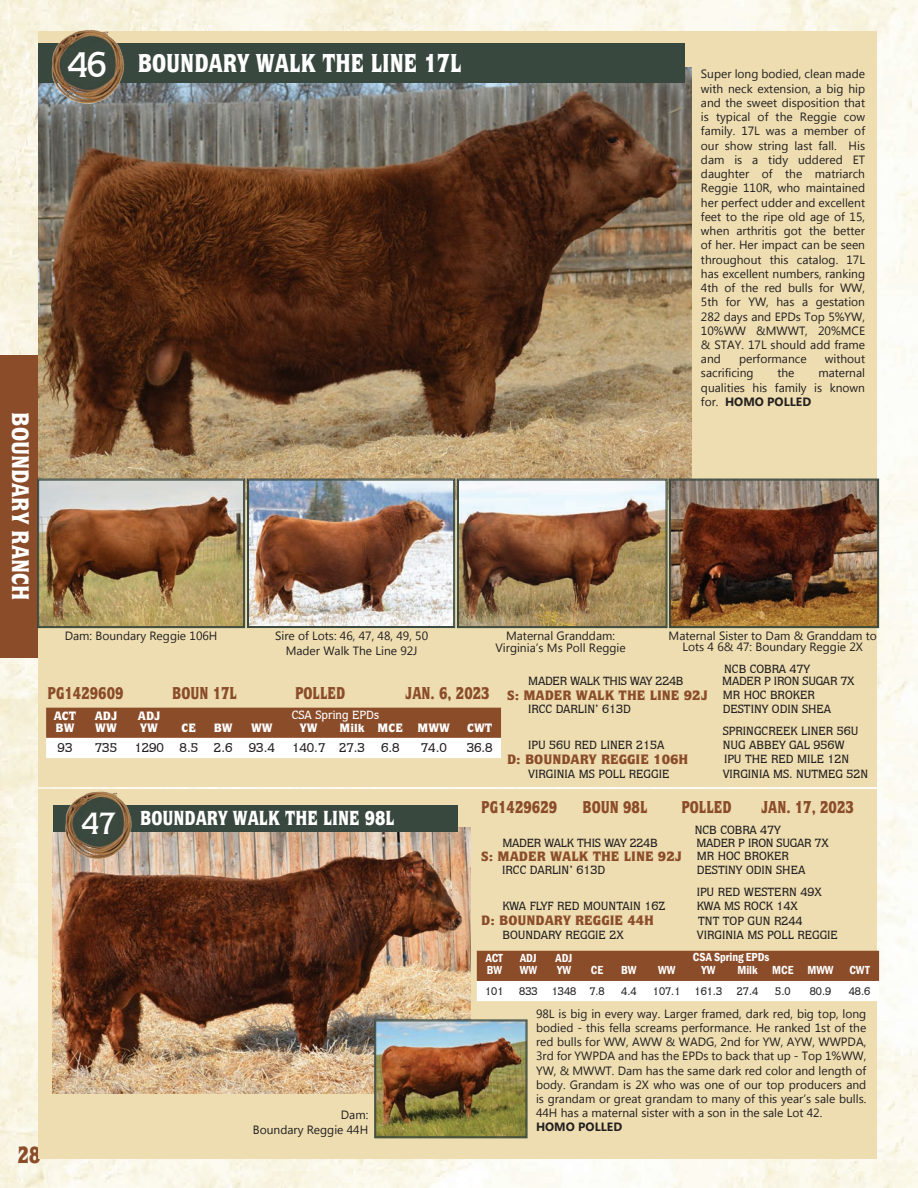
<style>
.page{position:relative;width:918px;height:1188px;background:#fff}
.page>*{position:absolute;margin:0;border:0;box-sizing:border-box;transform-origin:0 0}
.t1{font:41.55px "Newtext IT Cby BT";color:#fff;scale:.79 1}
.t2{font:900 25.65px "Quorum IT Cby BT";color:#fff;scale:.82 1}
.t3{font:900 23.7px "Quorum IT Cby BT";color:#fff;scale:.88 1}
.t4{font:900 23.55px "Quorum IT Cby BT";color:#8b4c29;scale:.76 1}
.t5{font:900 20.1px "Quorum IT Cby BT";color:#fff;scale:.82 1}
.t6{font:900 16.95px "Quorum IT Cby BT";color:#8b4c29;scale:.79 1}
.t7{font:900 13.5px "Quorum IT Cby BT";color:#8b4c29}
.t8{font:500 12.75px "Quorum IT Cby BT";color:#231f20}
.t9{font:12px/14.2px "Myanmar Text";color:#231f20;text-align:justify}
.t10{font:500 12px/21.8px "Quorum IT Cby BT";color:#231f20}
.t11{font:500 12px "Quorum IT Cby BT";letter-spacing:-.02em;color:#231f20}
.t12{font:600 condensed 12px "Franklin Gothic";color:#fff}
.t13{font:900 12px "Quorum IT Cby BT";color:#fff}
.t14{font:500 12px "Quorum IT Cby BT";color:#fff}
.t15{font:700 12px "Myanmar Text";color:#231f20}
.t16{font:500 10.95px "Quorum IT Cby BT";color:#231f20;scale:.95 1}
.s1{font-weight:700}
.s2{font-weight:500;font-size:12px;color:#231f20}
.s3{font-family:"Newtext IT Cby BT";font-weight:400;font-size:35.85px}
</style>
<div class="page">
<img style="left:0;top:0;width:918px;height:1188px">
<div style="left:0;top:355px;width:48px;height:303px;background:#8b4c29"></div>
<div style="left:39px;top:31px;width:838px;height:756px;background:#edddb0"></div>
<img style="left:39px;top:67px;width:652px;height:412px">
<div style="left:39px;top:43px;width:646px;height:39px;background:#39483e"></div>
<svg style="left:46px;top:708px;width:455px;height:50px;background:#b9947f"></svg>
<img style="left:48px;top:25px;width:81px;height:83px">
<img style="left:37px;top:479px;width:842px;height:149px">
<div style="left:670px;top:480px;width:208px;height:147px;border:1px solid #39483e"></div>
<div style="left:39px;top:790px;width:838px;height:369px;background:#edddb0"></div>
<img style="left:53px;top:828px;width:417px;height:266px">
<div style="left:53px;top:805px;width:405px;height:27px;background:#39483e"></div>
<img style="left:62px;top:787px;width:75px;height:76px">
<svg style="left:477px;top:951px;width:402px;height:50px;background:#b9937e"></svg>
<img style="left:374px;top:1019px;width:154px;height:119px">
<div style="left:375px;top:1021px;width:151px;height:116px;border:1px solid #39483e"></div>
<h1 class="t1" style="left:67px;top:41px;width:52px">46</h1>
<h2 class="t2" style="left:138px;top:48px;width:397px">BOUNDARY WALK THE LINE 17L</h2>
<h3 class="t3" style="left:35px;top:412px;width:216px;rotate:90deg">BOUNDARY RANCH</h3>
<p class="t9" style="left:701px;top:67px;width:166px">Super long bodied, clean made with neck extension, a big hip and the sweet disposition that is typical of the Reggie cow family. 17L was a member of our show string last fall. His dam is a tidy uddered ET daughter of the matriarch Reggie 110R, who maintained her perfect udder and excellent feet to the ripe old age of 15, when arthritis got the better of her. Her impact can be seen throughout this catalog. 17L has excellent numbers, ranking 4th of the red bulls for WW, 5th for YW, has a gestation 282 days and EPDs Top 5%YW, 10%WW &amp;MWWT, 20%MCE &amp; STAY. 17L should add frame and</p>
<p class="t9" style="left:739px;top:352px;width:69px">performance</p>
<p class="t9" style="left:825px;top:352px;width:42px">without</p>
<p class="t9" style="left:701px;top:366px;width:54px">sacrificing</p>
<p class="t9" style="left:777px;top:366px;width:19px">the</p>
<p class="t9" style="left:701px;top:366px;width:166px;text-indent:117px">maternal qualities his family is known for. <span class="s1">HOMO POLLED</span></p>
<p class="t9" style="left:65px;top:629px;width:154px">Dam: Boundary Reggie 106H</p>
<p class="t9" style="left:275px;top:629px;width:155px;text-align:center">Sire of Lots: 46, 47, 48, 49, 50<br>Mader Walk The Line 92J</p>
<p class="t9" style="left:495px;top:630px;width:132px;line-height:12px;text-align:center">Maternal Granddam:<br>Virginia’s Ms Poll Reggie</p>
<p class="t9" style="left:669px;top:631px;width:210px;line-height:10.5px;text-align:center">Maternal Sister to Dam &amp; Granddam to<br>Lots 4 6&amp; 47: Boundary Reggie 2X</p>
<h3 class="t6" style="left:48px;top:683px;width:98px">PG1429609</h3>
<h3 class="t6" style="left:172px;top:683px;width:84px">BOUN 17L</h3>
<h3 class="t6" style="left:295px;top:683px;width:65px">POLLED</h3>
<h3 class="t6" style="left:405px;top:683px;width:108px">JAN. 6, 2023</h3>
<p class="t13" style="left:54px;top:708px;width:24px">ACT</p>
<p class="t13" style="left:95px;top:708px;width:24px">ADJ</p>
<p class="t13" style="left:138px;top:708px;width:24px">ADJ</p>
<p class="t14" style="left:292px;top:707px;width:89px">CSA Spring EPDs</p>
<p class="t13" style="left:56px;top:720px;width:20px">BW</p>
<p class="t13" style="left:95px;top:720px;width:23px">WW</p>
<p class="t13" style="left:140px;top:720px;width:19px">YW</p>
<p class="t13" style="left:182px;top:720px;width:16px">CE</p>
<p class="t13" style="left:214px;top:720px;width:20px">BW</p>
<p class="t13" style="left:251px;top:720px;width:23px">WW</p>
<p class="t13" style="left:300px;top:720px;width:19px">YW</p>
<p class="t13" style="left:340px;top:720px;width:112px">Milk MCE MWW</p>
<p class="t13" style="left:467px;top:720px;width:27px">CWT</p>
<p class="t8" style="left:58px;top:740px;width:16px">93</p>
<p class="t8" style="left:95px;top:740px;width:24px">735</p>
<p class="t8" style="left:134px;top:740px;width:100px">1290 8.5 2.6</p>
<p class="t8" style="left:249px;top:740px;width:28px">93.4</p>
<p class="t8" style="left:292px;top:740px;width:75px">140.7 27.3</p>
<p class="t8" style="left:381px;top:740px;width:20px">6.8</p>
<p class="t8" style="left:421px;top:740px;width:28px">74.0</p>
<p class="t8" style="left:467px;top:740px;width:28px">36.8</p>
<p class="t10" style="left:724px;top:657px;width:88px">NCB COBRA 47Y</p>
<p class="t11" style="left:528px;top:674px;width:157px">MADER WALK THIS WAY 224B</p>
<p class="t11" style="left:722px;top:674px;width:134px">MADER P IRON SUGAR 7X</p>
<p class="t7" style="left:507px;top:687px;width:309px">S: MADER WALK THE LINE 92J <span class="s2">MR HOC BROKER</span></p>
<p class="t10" style="left:528px;top:698px;width:104px">IRCC DARLIN’ 613D</p>
<p class="t10" style="left:723px;top:698px;width:137px">DESTINY ODIN SHEA<br>SPRINGCREEK LINER 56U</p>
<p class="t10" style="left:528px;top:734px;width:138px">IPU 56U RED LINER 215A</p>
<p class="t10" style="left:723px;top:734px;width:124px">NUG ABBEY GAL 956W</p>
<p class="t7" style="left:507px;top:751px;width:183px">D: BOUNDARY REGGIE 106H</p>
<p class="t10" style="left:724px;top:748px;width:127px">IPU THE RED MILE 12N</p>
<p class="t10" style="left:528px;top:762px;width:143px">VIRGINIA MS POLL REGGIE</p>
<p class="t10" style="left:723px;top:762px;width:147px">VIRGINIA MS. NUTMEG 52N</p>
<h3 class="t5" style="left:81px;top:806px;width:384px"><span class="s3">47</span> BOUNDARY WALK THE LINE 98L</h3>
<h3 class="t4" style="left:18px;top:1140px;width:31px">28</h3>
<p class="t9" style="left:253px;top:1108px;width:117px;text-align:right">Dam:<br>Boundary Reggie 44H</p>
<h3 class="t6" style="left:481px;top:796px;width:98px">PG1429629</h3>
<h3 class="t6" style="left:583px;top:796px;width:84px">BOUN 98L</h3>
<h3 class="t6" style="left:681px;top:796px;width:65px">POLLED</h3>
<h3 class="t6" style="left:761px;top:796px;width:119px">JAN. 17, 2023</h3>
<p class="t10" style="left:695px;top:819px;width:88px">NCB COBRA 47Y</p>
<p class="t11" style="left:502px;top:835px;width:157px">MADER WALK THIS WAY 224B</p>
<p class="t11" style="left:696px;top:835px;width:134px">MADER P IRON SUGAR 7X</p>
<p class="t7" style="left:481px;top:848px;width:309px">S: MADER WALK THE LINE 92J <span class="s2">MR HOC BROKER</span></p>
<p class="t10" style="left:502px;top:859px;width:104px">IRCC DARLIN’ 613D</p>
<p class="t10" style="left:697px;top:859px;width:126px">DESTINY ODIN SHEA<br>IPU RED WESTERN 49X</p>
<p class="t10" style="left:502px;top:895px;width:164px">KWA FLYF RED MOUNTAIN 16Z</p>
<p class="t10" style="left:697px;top:895px;width:103px">KWA MS ROCK 14X</p>
<p class="t7" style="left:481px;top:912px;width:174px">D: BOUNDARY REGGIE 44H</p>
<p class="t10" style="left:698px;top:909px;width:106px">TNT TOP GUN R244</p>
<p class="t10" style="left:502px;top:924px;width:123px">BOUNDARY REGGIE 2X</p>
<p class="t10" style="left:697px;top:924px;width:143px">VIRGINIA MS POLL REGGIE</p>
<p class="t12" style="left:486px;top:950px;width:19px">ACT</p>
<p class="t12" style="left:520px;top:950px;width:18px">ADJ</p>
<p class="t12" style="left:556px;top:950px;width:18px">ADJ</p>
<p class="t12" style="left:693px;top:949px;width:78px">CSA Spring EPDs</p>
<p class="t12" style="left:487px;top:962px;width:17px">BW</p>
<p class="t12" style="left:520px;top:962px;width:19px">WW</p>
<p class="t12" style="left:557px;top:962px;width:15px">YW</p>
<p class="t12" style="left:591px;top:962px;width:14px">CE</p>
<p class="t12" style="left:621px;top:962px;width:17px">BW</p>
<p class="t12" style="left:658px;top:962px;width:19px">WW</p>
<p class="t12" style="left:701px;top:962px;width:15px">YW</p>
<p class="t12" style="left:737px;top:962px;width:98px">Milk MCE MWW</p>
<p class="t12" style="left:849px;top:962px;width:22px">CWT</p>
<p class="t16" style="left:485px;top:984px;width:21px">101</p>
<p class="t16" style="left:519px;top:984px;width:21px">833</p>
<p class="t16" style="left:552px;top:984px;width:57px">1348 7.8</p>
<p class="t16" style="left:621px;top:984px;width:18px">4.4</p>
<p class="t16" style="left:653px;top:984px;width:31px">107.1</p>
<p class="t16" style="left:695px;top:984px;width:31px">161.3</p>
<p class="t16" style="left:737px;top:984px;width:24px">27.4</p>
<p class="t16" style="left:775px;top:984px;width:18px">5.0</p>
<p class="t16" style="left:810px;top:984px;width:24px">80.9</p>
<p class="t16" style="left:849px;top:984px;width:24px">48.6</p>
<p class="t9" style="left:536px;top:1006px;width:332px">98L is big in every way. Larger framed, dark red, big top, long bodied - this fella screams performance. He ranked 1st of the red bulls for WW, AWW &amp; WADG, 2nd for YW, AYW, WWPDA, 3rd for YWPDA and has the EPDs to back that up - Top 1%WW, YW, &amp; MWWT. Dam has the same dark red color and length of body. Grandam is 2X who was one of our top producers and is grandam or great grandam to many of this year’s sale bulls.<br>44H has a maternal sister with a son in the sale Lot 42.</p>
<p class="t15" style="left:536px;top:1120px;width:88px">HOMO POLLED</p>
</div>
